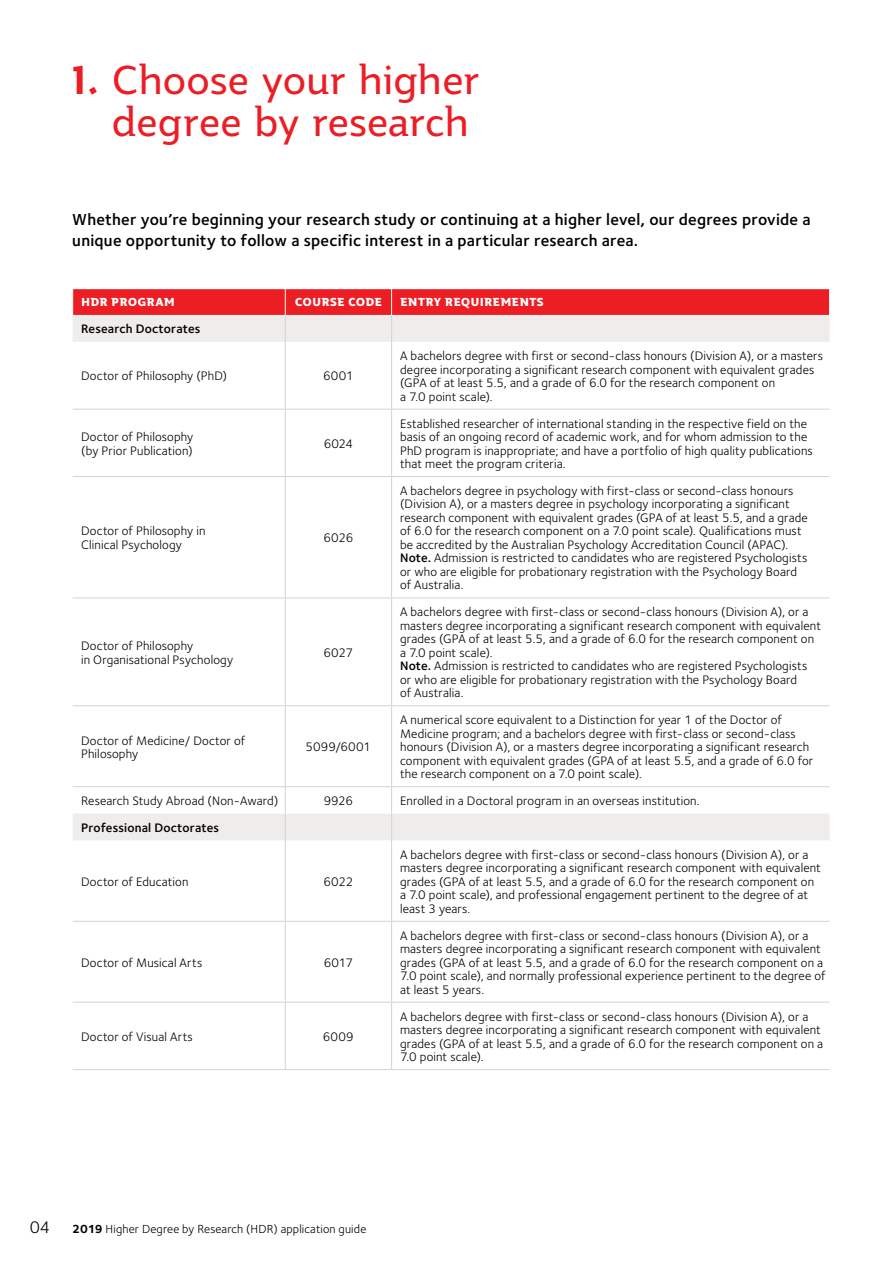
<style>
.page{position:relative;width:893px;height:1263px;background:#fff}
.page>*{position:absolute;margin:0;border:0;box-sizing:border-box;transform-origin:0 0}
.t1{font:39px/42px "Jotia";color:#ed1d24;text-align:right}
.t2{font:17.25px "Foundry Sterling";color:#000}
.t3{font:600 16.5px/21px "Foundry Sterling";letter-spacing:.015em;color:#000}
.t4{font:12.75px/13.5px "Foundry Sterling";letter-spacing:.01em;color:#000}
.t5{font:600 12.75px "Foundry Sterling";letter-spacing:.01em;color:#000}
.t6{font:12.15px "Foundry Sterling";letter-spacing:.01em;color:#000}
.t7{font:800 11.25px "Jotia";letter-spacing:.01em;color:#fff}
.s1{font-weight:700}
.s2{font-weight:600}
</style>
<div class="page">
<svg style="left:73px;top:342px;width:757px;height:498px"></svg>
<hr style="left:285px;top:342px;width:1px;height:67px;background:#d1d3d4">
<hr style="left:391px;top:342px;width:1px;height:67px;background:#d1d3d4">
<hr style="left:73px;top:409px;width:212px;height:1px;background:#d1d3d4">
<hr style="left:285px;top:409px;width:107px;height:1px;background:#d1d3d4">
<hr style="left:285px;top:410px;width:1px;height:66px;background:#d1d3d4">
<hr style="left:392px;top:409px;width:438px;height:1px;background:#d1d3d4">
<hr style="left:391px;top:410px;width:1px;height:66px;background:#d1d3d4">
<hr style="left:73px;top:476px;width:212px;height:1px;background:#d1d3d4">
<hr style="left:285px;top:476px;width:107px;height:1px;background:#d1d3d4">
<hr style="left:285px;top:477px;width:1px;height:120px;background:#d1d3d4">
<hr style="left:392px;top:476px;width:438px;height:1px;background:#d1d3d4">
<hr style="left:391px;top:477px;width:1px;height:120px;background:#d1d3d4">
<hr style="left:73px;top:597px;width:212px;height:1px;background:#d1d3d4">
<hr style="left:285px;top:597px;width:107px;height:1px;background:#d1d3d4">
<hr style="left:285px;top:598px;width:1px;height:107px;background:#d1d3d4">
<hr style="left:392px;top:597px;width:438px;height:1px;background:#d1d3d4">
<hr style="left:391px;top:598px;width:1px;height:107px;background:#d1d3d4">
<hr style="left:73px;top:705px;width:212px;height:1px;background:#d1d3d4">
<hr style="left:285px;top:705px;width:107px;height:1px;background:#d1d3d4">
<hr style="left:285px;top:706px;width:1px;height:80px;background:#d1d3d4">
<hr style="left:392px;top:705px;width:438px;height:1px;background:#d1d3d4">
<hr style="left:391px;top:706px;width:1px;height:80px;background:#d1d3d4">
<hr style="left:73px;top:786px;width:212px;height:1px;background:#d1d3d4">
<hr style="left:285px;top:786px;width:107px;height:1px;background:#d1d3d4">
<hr style="left:392px;top:786px;width:438px;height:1px;background:#d1d3d4">
<svg style="left:285px;top:787px;width:1px;height:53px"></svg>
<svg style="left:391px;top:787px;width:1px;height:53px"></svg>
<hr style="left:285px;top:840px;width:1px;height:81px;background:#d1d3d4">
<hr style="left:391px;top:840px;width:1px;height:81px;background:#d1d3d4">
<hr style="left:73px;top:921px;width:212px;height:1px;background:#d1d3d4">
<hr style="left:285px;top:921px;width:107px;height:1px;background:#d1d3d4">
<hr style="left:285px;top:922px;width:1px;height:80px;background:#d1d3d4">
<hr style="left:392px;top:921px;width:438px;height:1px;background:#d1d3d4">
<hr style="left:391px;top:922px;width:1px;height:80px;background:#d1d3d4">
<hr style="left:73px;top:1002px;width:212px;height:1px;background:#d1d3d4">
<hr style="left:285px;top:1002px;width:107px;height:1px;background:#d1d3d4">
<hr style="left:285px;top:1002px;width:1px;height:67px;background:#d1d3d4">
<hr style="left:392px;top:1002px;width:438px;height:1px;background:#d1d3d4">
<hr style="left:391px;top:1002px;width:1px;height:67px;background:#d1d3d4">
<svg style="left:72px;top:289px;width:758px;height:53px;background:#ee888b"></svg>
<hr style="left:73px;top:1069px;width:212px;height:1px;background:#d1d3d4">
<hr style="left:285px;top:1069px;width:107px;height:1px;background:#d1d3d4">
<hr style="left:392px;top:1069px;width:438px;height:1px;background:#d1d3d4">
<h1 class="t1" style="left:72px;top:59px;width:409px"><span class="s1">1.</span> Choose your higher degree by research</h1>
<p class="t3" style="left:72px;top:209px;width:740px">Whether you’re beginning your research study or continuing at a higher level, our degrees provide a unique opportunity to follow a specific interest in a particular research area.</p>
<p class="t7" style="left:81px;top:295px;width:95px">HDR PROGRAM</p>
<p class="t7" style="left:295px;top:295px;width:89px">COURSE CODE</p>
<p class="t7" style="left:400px;top:295px;width:145px">ENTRY REQUIREMENTS</p>
<p class="t5" style="left:81px;top:321px;width:121px">Research Doctorates</p>
<p class="t4" style="left:81px;top:369px;width:148px">Doctor of Philosophy (PhD)</p>
<p class="t4" style="left:323px;top:369px;width:32px">6001</p>
<p class="t4" style="left:400px;top:349px;width:424px">A bachelors degree with first or second-class honours (Division A), or a masters degree incorporating a significant research component with equivalent grades (GPA of at least 5.5, and a grade of 6.0 for the research component on<br>a 7.0 point scale).</p>
<p class="t4" style="left:81px;top:430px;width:114px">Doctor of Philosophy (by Prior Publication)</p>
<p class="t4" style="left:324px;top:437px;width:31px">6024</p>
<p class="t4" style="left:81px;top:524px;width:126px">Doctor of Philosophy in<br>Clinical Psychology</p>
<p class="t4" style="left:324px;top:531px;width:31px">6026</p>
<p class="t4" style="left:81px;top:639px;width:154px">Doctor of Philosophy<br>in Organisational Psychology</p>
<p class="t4" style="left:324px;top:646px;width:31px">6027</p>
<p class="t4" style="left:81px;top:733px;width:166px">Doctor of Medicine/ Doctor of<br>Philosophy</p>
<p class="t4" style="left:306px;top:740px;width:67px">5099/6001</p>
<p class="t4" style="left:400px;top:416px;width:414px">Established researcher of international standing in the respective field on the basis of an ongoing record of academic work, and for whom admission to the PhD program is inappropriate; and have a portfolio of high quality publications that meet the program criteria.</p>
<p class="t4" style="left:400px;top:484px;width:409px">A bachelors degree in psychology with first-class or second-class honours (Division A), or a masters degree in psychology incorporating a significant research component with equivalent grades (GPA of at least 5.5, and a grade of 6.0 for the research component on a 7.0 point scale). Qualifications must be accredited by the Australian Psychology Accreditation Council (APAC).<br><span class="s2">Note.</span> Admission is restricted to candidates who are registered Psychologists or who are eligible for probationary registration with the Psychology Board of Australia.</p>
<p class="t4" style="left:400px;top:605px;width:422px">A bachelors degree with first-class or second-class honours (Division A), or a masters degree incorporating a significant research component with equivalent grades (GPA of at least 5.5, and a grade of 6.0 for the research component on a 7.0 point scale).<br><span class="s2">Note.</span> Admission is restricted to candidates who are registered Psychologists or who are eligible for probationary registration with the Psychology Board<br>of Australia.</p>
<p class="t4" style="left:400px;top:713px;width:415px">A numerical score equivalent to a Distinction for year 1 of the Doctor of Medicine program; and a bachelors degree with first-class or second-class honours (Division A), or a masters degree incorporating a significant research component with equivalent grades (GPA of at least 5.5, and a grade of 6.0 for the research component on a 7.0 point scale).</p>
<p class="t4" style="left:81px;top:794px;width:199px">Research Study Abroad (Non-Award)</p>
<p class="t4" style="left:324px;top:794px;width:31px">9926</p>
<p class="t4" style="left:400px;top:794px;width:301px">Enrolled in a Doctoral program in an overseas institution.</p>
<p class="t5" style="left:81px;top:820px;width:139px">Professional Doctorates</p>
<p class="t4" style="left:81px;top:875px;width:109px">Doctor of Education</p>
<p class="t4" style="left:323px;top:875px;width:31px">6022</p>
<p class="t4" style="left:81px;top:956px;width:123px">Doctor of Musical Arts</p>
<p class="t4" style="left:324px;top:956px;width:31px">6017</p>
<p class="t4" style="left:81px;top:1030px;width:113px">Doctor of Visual Arts</p>
<p class="t4" style="left:323px;top:1030px;width:32px">6009</p>
<p class="t4" style="left:400px;top:848px;width:422px">A bachelors degree with first-class or second-class honours (Division A), or a masters degree incorporating a significant research component with equivalent grades (GPA of at least 5.5, and a grade of 6.0 for the research component on a 7.0 point scale), and professional engagement pertinent to the degree of at least 3 years.</p>
<p class="t4" style="left:400px;top:929px;width:427px">A bachelors degree with first-class or second-class honours (Division A), or a masters degree incorporating a significant research component with equivalent grades (GPA of at least 5.5, and a grade of 6.0 for the research component on a 7.0 point scale), and normally professional experience pertinent to the degree of at least 5 years.</p>
<p class="t4" style="left:400px;top:1009px;width:425px">A bachelors degree with first-class or second-class honours (Division A), or a masters degree incorporating a significant research component with equivalent grades (GPA of at least 5.5, and a grade of 6.0 for the research component on a 7.0 point scale).</p>
<h2 class="t2" style="left:30px;top:1217px;width:22px">04</h2>
<p class="t6" style="left:72px;top:1222px;width:296px"><span class="s1">2019</span> Higher Degree by Research (HDR) application guide</p>
</div>
